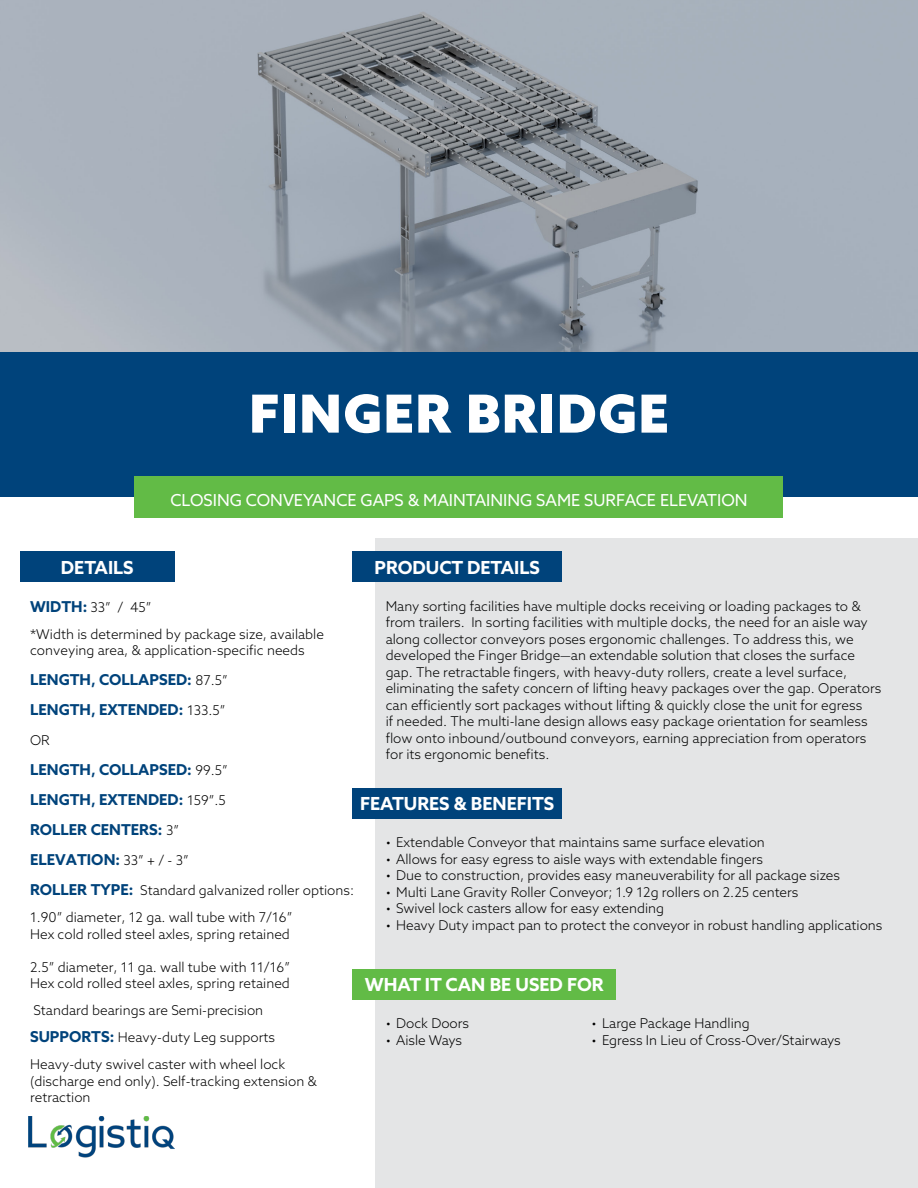
<style>
.page{position:relative;width:918px;height:1188px;background:#fff}
.page>*{position:absolute;margin:0;border:0;box-sizing:border-box;transform-origin:0 0}
.t1{font:900 52.5px "Azo Sans";letter-spacing:.03em;color:#fff}
.t2{font:700 18px "Azo Sans";color:#fff}
.t3{font:16.5px "Azo Sans";color:#fff}
.t4{font:700 15px/30px "Azo Sans";color:#00437b}
.t5{font:300 13.5px/16.5px "Azo Sans";color:#000101}
.t6{font:300 13.5px "Azo Sans";color:#000}
.s1{font-weight:700;font-size:15px;color:#00437b}
.s2{font-weight:300;font-size:13.5px;color:#000101}
</style>
<div class="page">
<img style="left:28px;top:1116px;width:146px;height:41px">
<div style="left:0;top:351px;width:918px;height:146px;background:#00437b"></div>
<div style="left:135px;top:476px;width:648px;height:42px;background:#62bb46"></div>
<img style="left:0;top:0;width:918px;height:352px">
<div style="left:376px;top:538px;width:542px;height:650px;background:#e4e5e6"></div>
<div style="left:20px;top:552px;width:155px;height:30px;background:#00437b"></div>
<div style="left:353px;top:552px;width:209px;height:30px;background:#00437b"></div>
<div style="left:353px;top:788px;width:209px;height:31px;background:#00437b"></div>
<div style="left:353px;top:969px;width:263px;height:30px;background:#62bb46"></div>
<h1 class="t1" style="left:249px;top:379px;width:421px">FINGER BRIDGE</h1>
<p class="t3" style="left:170px;top:489px;width:579px">CLOSING CONVEYANCE GAPS &amp; MAINTAINING SAME SURFACE ELEVATION</p>
<h2 class="t2" style="left:61px;top:556px;width:74px">DETAILS</h2>
<h2 class="t2" style="left:375px;top:556px;width:167px">PRODUCT DETAILS</h2>
<p class="t5" style="left:386px;top:598px;width:497px">Many sorting facilities have multiple docks receiving or loading packages to &amp; from trailers. In sorting facilities with multiple docks, the need for an aisle way along collector conveyors poses ergonomic challenges. To address this, we developed the Finger Bridge—an extendable solution that closes the surface gap. The retractable fingers, with heavy-duty rollers, create a level surface, eliminating the safety concern of lifting heavy packages over the gap. Operators can efficiently sort packages without lifting &amp; quickly close the unit for egress<br>if needed. The multi-lane design allows easy package orientation for seamless flow onto inbound/outbound conveyors, earning appreciation from operators for its ergonomic benefits.</p>
<h2 class="t2" style="left:360px;top:792px;width:196px">FEATURES &amp; BENEFITS</h2>
<p class="t6" style="left:386px;top:834px;width:381px">• Extendable Conveyor that maintains same surface elevation</p>
<p class="t6" style="left:386px;top:850px;width:379px">• Allows for easy egress to aisle ways with extendable fingers</p>
<p class="t6" style="left:386px;top:867px;width:456px">• Due to construction, provides easy maneuverability for all package sizes</p>
<p class="t6" style="left:386px;top:883px;width:414px">• Multi Lane Gravity Roller Conveyor; 1.9 12g rollers on 2.25 centers</p>
<p class="t6" style="left:386px;top:900px;width:280px">• Swivel lock casters allow for easy extending</p>
<p class="t6" style="left:386px;top:916px;width:498px">• Heavy Duty impact pan to protect the conveyor in robust handling applications</p>
<p class="t5" style="left:30px;top:594px;width:295px;line-height:27px"><span class="s1">WIDTH:</span> 33” / 45”<br>*Width is determined by package size, available</p>
<p class="t5" style="left:30px;top:642px;width:276px">conveying area, &amp; application-specific needs</p>
<p class="t4" style="left:30px;top:665px;width:199px">LENGTH, COLLAPSED: <span class="s2">87.5”<br></span>LENGTH, EXTENDED: <span class="s2">133.5”</span></p>
<p class="t5" style="left:30px;top:732px;width:21px">OR</p>
<p class="t4" style="left:30px;top:755px;width:199px">LENGTH, COLLAPSED: <span class="s2">99.5”<br></span>LENGTH, EXTENDED: <span class="s2">159”.5<br></span>ROLLER CENTERS: <span class="s2">3”<br></span>ELEVATION: <span class="s2">33” + / - 3”</span></p>
<p class="t5" style="left:30px;top:877px;width:326px;line-height:27px"><span class="s1">ROLLER TYPE:</span> Standard galvanized roller options:<br>1.90” diameter, 12 ga. wall tube with 7/16”</p>
<p class="t5" style="left:30px;top:926px;width:261px">Hex cold rolled steel axles, spring retained</p>
<p class="t5" style="left:30px;top:959px;width:261px">2.5” diameter, 11 ga. wall tube with 11/16”<br>Hex cold rolled steel axles, spring retained</p>
<p class="t5" style="left:30px;top:997px;width:257px;line-height:27px">Standard bearings are Semi-precision<br><span class="s1">SUPPORTS:</span> Heavy-duty Leg supports<br>Heavy-duty swivel caster with wheel lock</p>
<p class="t5" style="left:30px;top:1073px;width:288px">(discharge end only). Self-tracking extension &amp; retraction</p>
<h2 class="t2" style="left:365px;top:973px;width:240px">WHAT IT CAN BE USED FOR</h2>
<p class="t6" style="left:386px;top:1015px;width:85px">• Dock Doors</p>
<p class="t6" style="left:386px;top:1031px;width:78px">• Aisle Ways</p>
<p class="t6" style="left:592px;top:1015px;width:160px">• Large Package Handling</p>
<p class="t6" style="left:592px;top:1031px;width:251px">• Egress In Lieu of Cross-Over/Stairways</p>
</div>
